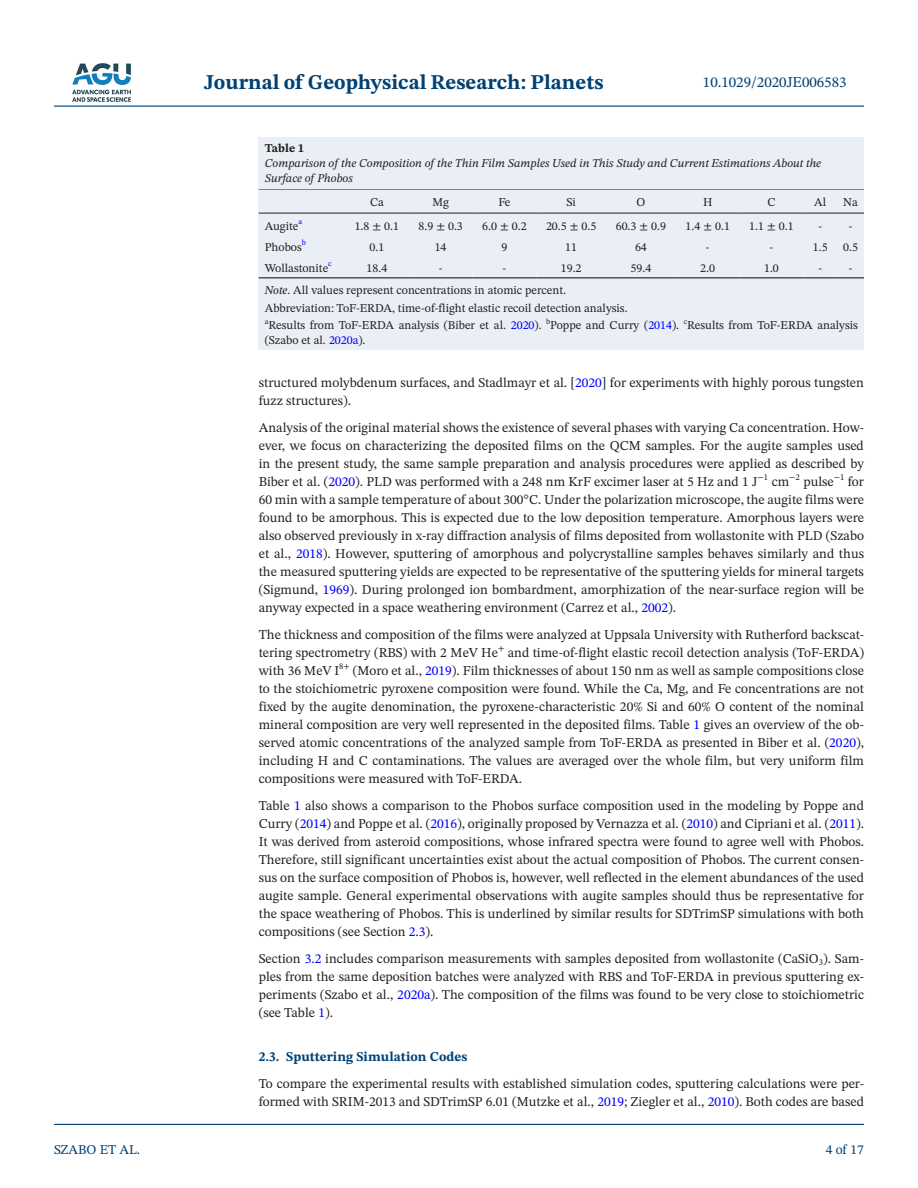
<style>
.page{position:relative;width:918px;height:1188px;background:#fff}
.page>*{position:absolute;margin:0;border:0;box-sizing:border-box;transform-origin:0 0}
.t1{font:700 21px "STIX Two Text";color:#004073}
.t2{font:15px "STIX Two Text";color:#004073}
.t3{font:13.5px/18px "STIX Two Text";color:#231f20;text-align:justify}
.t4{font:700 13.5px "STIX Two Text";color:#004073}
.t5{font:13.5px "STIX Two Text";color:#004073}
.t6{font:12px/17.2px "STIX Two Text";color:#231f20}
.t7{font:italic 12px/15px "STIX Two Text";color:#231f20}
.t8{font:700 12px "STIX Two Text";color:#231f20}
.s1{font-family:"STIX Two Math"}
.s2{font-style:italic}
.s3{color:#00f}
</style>
<div class="page">
<hr style="left:54px;top:106px;width:810px;height:1px;background:#004073">
<hr style="left:54px;top:1124px;width:810px;height:1px;background:#004073">
<img style="left:72px;top:63px;width:59px;height:39px">
<div style="left:259px;top:176px;width:605px;height:174px;background:#eaeef5"></div>
<hr style="left:259px;top:188px;width:86px;height:2px;background:#231f20">
<hr style="left:259px;top:213px;width:86px;height:1px;background:#231f20">
<hr style="left:345px;top:188px;width:64px;height:2px;background:#231f20">
<hr style="left:345px;top:213px;width:64px;height:1px;background:#231f20">
<hr style="left:409px;top:188px;width:64px;height:2px;background:#231f20">
<hr style="left:409px;top:213px;width:64px;height:1px;background:#231f20">
<hr style="left:473px;top:188px;width:63px;height:2px;background:#231f20">
<hr style="left:473px;top:213px;width:63px;height:1px;background:#231f20">
<hr style="left:536px;top:188px;width:70px;height:2px;background:#231f20">
<hr style="left:536px;top:213px;width:70px;height:1px;background:#231f20">
<hr style="left:606px;top:188px;width:70px;height:2px;background:#231f20">
<hr style="left:606px;top:213px;width:70px;height:1px;background:#231f20">
<hr style="left:676px;top:188px;width:64px;height:2px;background:#231f20">
<hr style="left:676px;top:213px;width:64px;height:1px;background:#231f20">
<hr style="left:740px;top:188px;width:63px;height:2px;background:#231f20">
<hr style="left:740px;top:213px;width:63px;height:1px;background:#231f20">
<hr style="left:803px;top:188px;width:34px;height:2px;background:#231f20">
<hr style="left:803px;top:213px;width:34px;height:1px;background:#231f20">
<hr style="left:837px;top:188px;width:27px;height:2px;background:#231f20">
<svg style="left:837px;top:213px;width:27px;height:1px"></svg>
<hr style="left:259px;top:277px;width:86px;height:1px;background:#231f20">
<hr style="left:345px;top:277px;width:64px;height:1px;background:#231f20">
<hr style="left:409px;top:277px;width:64px;height:1px;background:#231f20">
<hr style="left:473px;top:277px;width:63px;height:1px;background:#231f20">
<hr style="left:536px;top:277px;width:70px;height:1px;background:#231f20">
<hr style="left:606px;top:277px;width:70px;height:1px;background:#231f20">
<hr style="left:676px;top:277px;width:64px;height:1px;background:#231f20">
<hr style="left:740px;top:277px;width:63px;height:1px;background:#231f20">
<hr style="left:803px;top:277px;width:34px;height:1px;background:#231f20">
<svg style="left:837px;top:277px;width:27px;height:1px"></svg>
<div style="left:259px;top:137px;width:605px;height:51px;background:#eaeef5"></div>
<h1 class="t1" style="left:204px;top:67px;width:401px">Journal of Geophysical Research: Planets</h1>
<p class="t2" style="left:703px;top:72px;width:145px">10.1029/2020JE006583</p>
<p class="t8" style="left:265px;top:140px;width:41px">Table 1</p>
<p class="t7" style="left:265px;top:156px;width:558px">Comparison of the Composition of the Thin Film Samples Used in This Study and Current Estimations About the<br>Surface of Phobos</p>
<p class="t6" style="left:370px;top:193px;width:15px">Ca</p>
<p class="t6" style="left:432px;top:193px;width:18px">Mg</p>
<p class="t6" style="left:498px;top:193px;width:14px">Fe</p>
<p class="t6" style="left:566px;top:193px;width:11px">Si</p>
<p class="t6" style="left:637px;top:193px;width:10px">O</p>
<p class="t6" style="left:703px;top:193px;width:11px">H</p>
<p class="t6" style="left:767px;top:193px;width:10px">C</p>
<p class="t6" style="left:814px;top:193px;width:14px">Al</p>
<p class="t6" style="left:843px;top:193px;width:16px">Na</p>
<p class="t6" style="left:265px;top:217px;width:39px">Augite<sup>a</sup></p>
<p class="t6" style="left:355px;top:217px;width:46px">1.8 <span class="s1">±</span> 0.1</p>
<p class="t6" style="left:418px;top:217px;width:46px">8.9 <span class="s1">±</span> 0.3</p>
<p class="t6" style="left:482px;top:217px;width:46px">6.0 <span class="s1">±</span> 0.2</p>
<p class="t6" style="left:546px;top:217px;width:52px">20.5 <span class="s1">±</span> 0.5</p>
<p class="t6" style="left:616px;top:217px;width:52px">60.3 <span class="s1">±</span> 0.9</p>
<p class="t6" style="left:686px;top:217px;width:46px">1.4 <span class="s1">±</span> 0.1</p>
<p class="t6" style="left:749px;top:217px;width:46px">1.1 <span class="s1">±</span> 0.1</p>
<p class="t6" style="left:818px;top:217px;width:36px">- -</p>
<p class="t6" style="left:265px;top:238px;width:43px">Phobos<sup>b</sup></p>
<p class="t6" style="left:369px;top:238px;width:16px">0.1</p>
<p class="t6" style="left:435px;top:238px;width:13px">14</p>
<p class="t6" style="left:501px;top:238px;width:7px">9</p>
<p class="t6" style="left:565px;top:238px;width:13px">11</p>
<p class="t6" style="left:635px;top:238px;width:13px">64</p>
<p class="t6" style="left:706px;top:238px;width:5px">-</p>
<p class="t6" style="left:770px;top:238px;width:5px">-</p>
<p class="t6" style="left:813px;top:238px;width:16px">1.5</p>
<p class="t6" style="left:843px;top:238px;width:16px">0.5</p>
<p class="t6" style="left:265px;top:259px;width:69px">Wollastonite<sup>c</sup></p>
<p class="t6" style="left:367px;top:259px;width:22px">18.4</p>
<p class="t6" style="left:439px;top:259px;width:5px">-</p>
<p class="t6" style="left:503px;top:259px;width:5px">-</p>
<p class="t6" style="left:561px;top:259px;width:22px">19.2</p>
<p class="t6" style="left:631px;top:259px;width:22px">59.4</p>
<p class="t6" style="left:700px;top:259px;width:16px">2.0</p>
<p class="t6" style="left:764px;top:259px;width:16px">1.0</p>
<p class="t6" style="left:818px;top:259px;width:36px">- -</p>
<p class="t6" style="left:265px;top:282px;width:595px"><span class="s2">Note</span>. All values represent concentrations in atomic percent.<br>Abbreviation: ToF-ERDA, time-of-flight elastic recoil detection analysis.<br><sup>a</sup>Results from ToF-ERDA analysis (Biber et al. <span class="s3">2020</span>). <sup>b</sup>Poppe and Curry (<span class="s3">2014</span>). <sup>c</sup>Results from ToF-ERDA analysis</p>
<p class="t6" style="left:265px;top:331px;width:102px">(Szabo et al. <span class="s3">2020a</span>).</p>
<p class="t3" style="left:259px;top:374px;width:607px">structured molybdenum surfaces, and Stadlmayr et al. [<span class="s3">2020</span>] for experiments with highly porous tungsten fuzz structures).</p>
<p class="t3" style="left:259px;top:419px;width:607px">Analysis of the original material shows the existence of several phases with varying Ca concentration. How&shy;ever, we focus on characterizing the deposited films on the QCM samples. For the augite samples used in the present study, the same sample preparation and analysis procedures were applied as described by Biber et al. (<span class="s3">2020</span>). PLD was performed with a 248 nm KrF excimer laser at 5 Hz and 1 J<sup>−1</sup> cm<sup>−2</sup> pulse<sup>−1</sup> for 60 min with a sample temperature of about 300<span class="s1">°</span>C. Under the polarization microscope, the augite films were found to be amorphous. This is expected due to the low deposition temperature. Amorphous layers were also observed previously in x-ray diffraction analysis of films deposited from wollastonite with PLD (Szabo et al., <span class="s3">2018</span>). However, sputtering of amorphous and polycrystalline samples behaves similarly and thus the measured sputtering yields are expected to be representative of the sputtering yields for mineral targets (Sigmund, <span class="s3">1969</span>). During prolonged ion bombardment, amorphization of the near-surface region will be anyway expected in a space weathering environment (Carrez et al., <span class="s3">2002</span>).</p>
<p class="t3" style="left:259px;top:626px;width:607px">The thickness and composition of the films were analyzed at Uppsala University with Rutherford backscat&shy;tering spectrometry (RBS) with 2 MeV He<sup>+</sup> and time-of-flight elastic recoil detection analysis (ToF-ERDA) with 36 MeV I<sup>8</sup><sup>+</sup> (Moro et al., <span class="s3">2019</span>). Film thicknesses of about 150 nm as well as sample compositions close to the stoichiometric pyroxene composition were found. While the Ca, Mg, and Fe concentrations are not fixed by the augite denomination, the pyroxene-characteristic 20% Si and 60% O content of the nominal mineral composition are very well represented in the deposited films. Table <span class="s3">1</span> gives an overview of the ob&shy;served atomic concentrations of the analyzed sample from ToF-ERDA as presented in Biber et al. (<span class="s3">2020</span>), including H and C contaminations. The values are averaged over the whole film, but very uniform film compositions were measured with ToF-ERDA.</p>
<p class="t3" style="left:259px;top:797px;width:607px">Table <span class="s3">1</span> also shows a comparison to the Phobos surface composition used in the modeling by Poppe and Curry (<span class="s3">2014</span>) and Poppe et al. (<span class="s3">2016</span>), originally proposed by Vernazza et al. (<span class="s3">2010</span>) and Cipriani et al. (<span class="s3">2011</span>).<br>It was derived from asteroid compositions, whose infrared spectra were found to agree well with Phobos.<br>Therefore, still significant uncertainties exist about the actual composition of Phobos. The current consen&shy;sus on the surface composition of Phobos is, however, well reflected in the element abundances of the used augite sample. General experimental observations with augite samples should thus be representative for the space weathering of Phobos. This is underlined by similar results for SDTrimSP simulations with both compositions (see Section <span class="s3">2.3</span>).</p>
<p class="t3" style="left:259px;top:950px;width:607px">Section <span class="s3">3.2</span> includes comparison measurements with samples deposited from wollastonite (CaSiO<sub>3</sub>). Sam&shy;ples from the same deposition batches were analyzed with RBS and ToF-ERDA in previous sputtering ex&shy;periments (Szabo et al., <span class="s3">2020a</span>). The composition of the films was found to be very close to stoichiometric (see Table <span class="s3">1</span>).</p>
<p class="t4" style="left:259px;top:1047px;width:210px">2.3. Sputtering Simulation Codes</p>
<p class="t3" style="left:259px;top:1074px;width:607px">To compare the experimental results with established simulation codes, sputtering calculations were per&shy;formed with SRIM-2013 and SDTrimSP 6.01 (Mutzke et al., <span class="s3">2019</span>; Ziegler et al., <span class="s3">2010</span>). Both codes are based</p>
<p class="t5" style="left:54px;top:1140px;width:88px">SZABO ET AL.</p>
<p class="t5" style="left:826px;top:1140px;width:40px">4 of 17</p>
</div>
